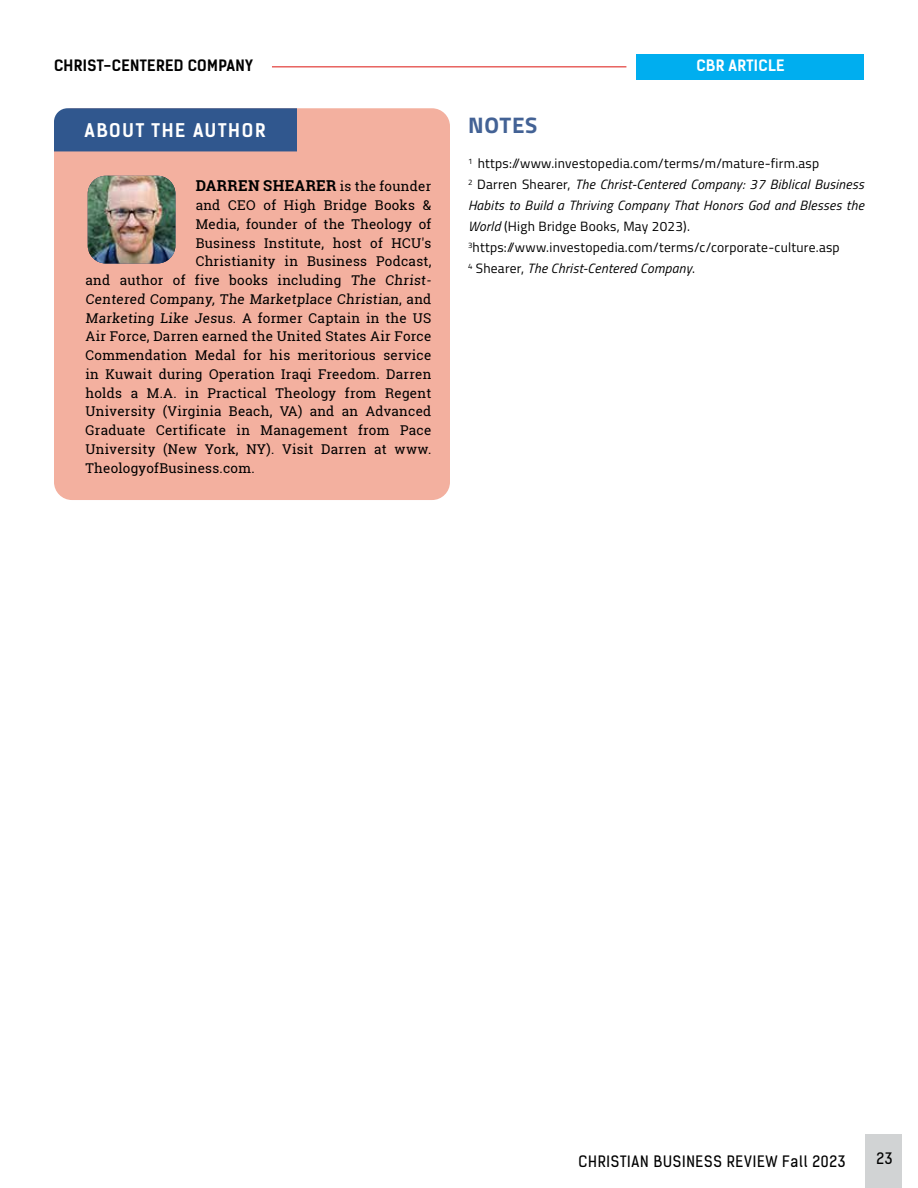
<style>
.page{position:relative;width:918px;height:1188px;background:#fff}
.page>*{position:absolute;margin:0;border:0;box-sizing:border-box;transform-origin:0 0}
.t1{font:700 22.5px "Titillium Web";letter-spacing:.03em;color:#436295}
.t2{font:700 18px "Kelson Sans BG";letter-spacing:.1em;color:#fff}
.t3{font:15px "Kelson Sans BG";letter-spacing:.05em;color:#000}
.t4{font:700 15px "Roboto Slab";letter-spacing:.02em;color:#000}
.t5{font:700 15px "Kelson Sans BG";letter-spacing:.02em;color:#000}
.t6{font:700 15px "Kelson Sans BG";letter-spacing:.02em;color:#fff}
.t7{font:13.5px "Roboto Slab";letter-spacing:.02em;color:#000}
.t8{font:13.5px/21px "Titillium Web";letter-spacing:.02em;color:#000}
.s1{font-weight:400;font-size:13.5px}
.s2{font-style:italic}
.s3{font-family:"Kelson Sans"}
</style>
<div class="page">
<div style="left:865px;top:1134px;width:37px;height:54px;background:#d1d3d4"></div>
<div style="left:637px;top:54px;width:227px;height:25px;background:#00aeef"></div>
<div style="left:54px;top:108px;width:396px;height:392px;background:#f3b09f;border-radius:18px"></div>
<div style="left:54px;top:108px;width:243px;height:43px;background:#30578e"></div>
<img style="left:88px;top:176px;width:87px;height:87px">
<hr style="left:272px;top:66px;width:354px;height:2px;background:#e86360">
<p class="t5" style="left:54px;top:56px;width:201px">CHRIST-CENTERED COMPANY</p>
<h2 class="t2" style="left:85px;top:119px;width:183px">ABOUT THE AUTHOR</h2>
<p class="t4" style="left:196px;top:176px;width:237px">DARREN SHEARER <span class="s1">is the founder</span></p>
<p class="t7" style="left:196px;top:196px;width:237px">and CEO of High Bridge Books &amp;</p>
<p class="t7" style="left:196px;top:215px;width:237px">Media, founder of the Theology of</p>
<p class="t7" style="left:196px;top:234px;width:237px">Business Institute, host of HCU's</p>
<p class="t7" style="left:196px;top:252px;width:237px">Christianity in Business Podcast,</p>
<p class="t7" style="left:86px;top:271px;width:349px">and author of five books including The Christ-</p>
<p class="t7" style="left:86px;top:290px;width:347px">Centered Company, The Marketplace Christian, and</p>
<p class="t7" style="left:86px;top:309px;width:347px">Marketing Like Jesus. A former Captain in the US</p>
<p class="t7" style="left:86px;top:327px;width:347px">Air Force, Darren earned the United States Air Force</p>
<p class="t7" style="left:86px;top:346px;width:347px">Commendation Medal for his meritorious service</p>
<p class="t7" style="left:86px;top:365px;width:347px">in Kuwait during Operation Iraqi Freedom. Darren</p>
<p class="t7" style="left:86px;top:384px;width:347px">holds a M.A. in Practical Theology from Regent</p>
<p class="t7" style="left:86px;top:402px;width:347px">University (Virginia Beach, VA) and an Advanced</p>
<p class="t7" style="left:86px;top:421px;width:347px">Graduate Certificate in Management from Pace</p>
<p class="t7" style="left:86px;top:440px;width:347px">University (New York, NY). Visit Darren at www.</p>
<p class="t7" style="left:86px;top:459px;width:171px">TheologyofBusiness.com.</p>
<p class="t6" style="left:696px;top:56px;width:90px">CBR ARTICLE</p>
<h1 class="t1" style="left:468px;top:108px;width:71px">NOTES</h1>
<p class="t8" style="left:468px;top:152px;width:398px"><sup>1</sup> https://www.investopedia.com/terms/m/mature-firm.asp<br><sup>2</sup> Darren Shearer, <span class="s2">The Christ-Centered Company: 37 Biblical Business Habits to Build a Thriving Company That Honors God and Blesses the World</span> (High Bridge Books, May 2023).<br><sup>3</sup>https://www.investopedia.com/terms/c/corporate-culture.asp<br><sup>4</sup> Shearer, <span class="s2">The Christ-Centered Company</span>.</p>
<p class="t3" style="left:579px;top:1152px;width:269px">CHRISTIAN BUSINESS REVIEW Fall 2023</p>
<p class="t3" style="left:877px;top:1149px;width:24px">23<span class="s3">2</span></p>
</div>
